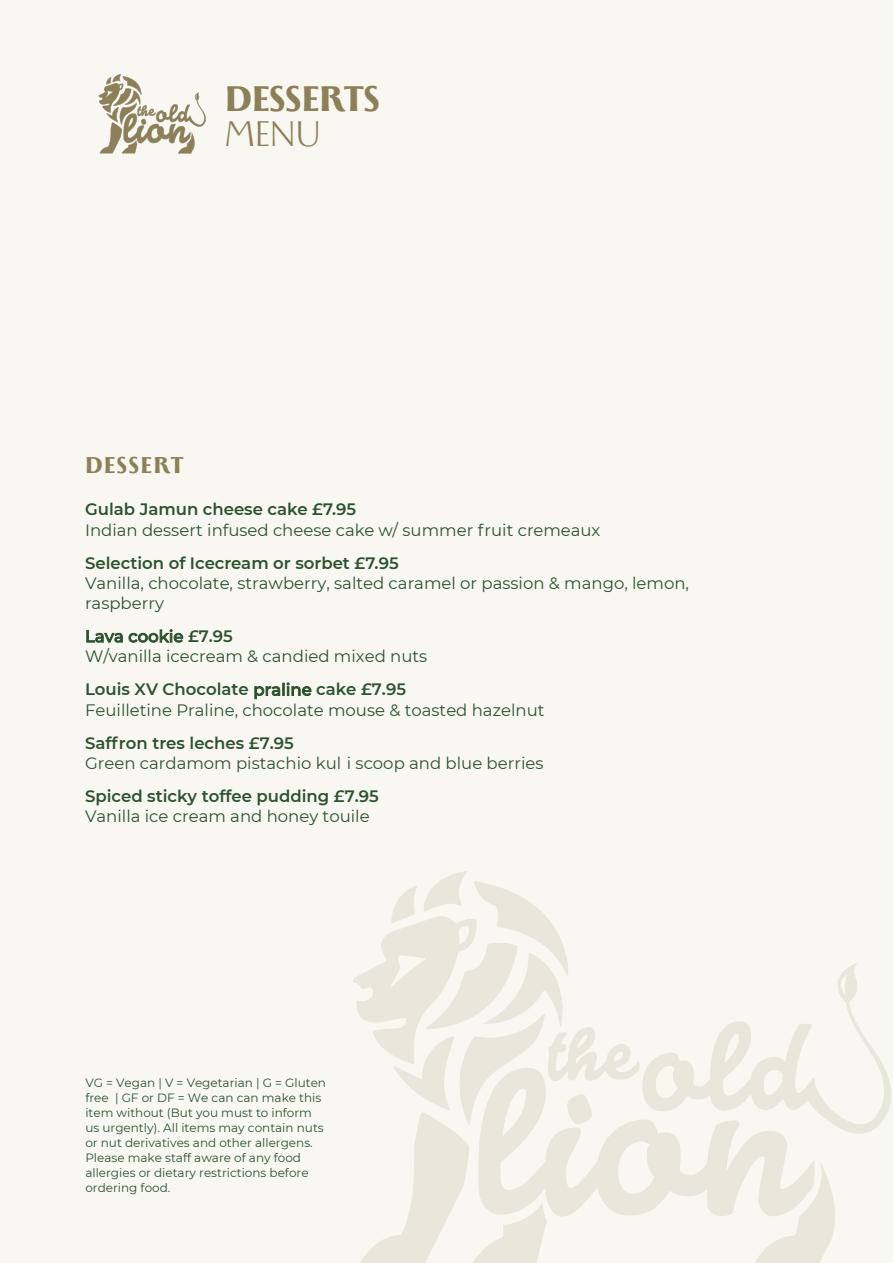
<style>
.page{position:relative;width:893px;height:1263px;background:#f8f7f1}
.page>*{position:absolute;margin:0;border:0;box-sizing:border-box;transform-origin:0 0}
.t1{font:800 39.6px "Monterchi Trial";color:#8d8058}
.t2{font:39.6px "Monterchi Trial";color:#8d8058}
.t3{font:800 25.5px "Monterchi Trial";letter-spacing:.06em;color:#8d8058}
.t4{font:16.5px/20.2px "Montserrat";color:#2c5330}
.t5{font:600 16.5px/20.2px "Montserrat";color:#2c5330}
.t6{font:12px/15px "Montserrat";color:#2c5330}
.s1{font-weight:600}
.s2{font-weight:500}
.s3{font-weight:400}
</style>
<div class="page">
<img style="left:98px;top:74px;width:108px;height:80px">
<img style="left:353px;top:871px;width:538px;height:392px">
<p class="t1" style="left:225px;top:70px;width:157px">DESSERTS</p>
<p class="t2" style="left:225px;top:105px;width:97px">MENU</p>
<p class="t3" style="left:85px;top:447px;width:100px">DESSERT</p>
<p class="t4" style="left:85px;top:499px;width:517px"><span class="s1">Gulab Jamun cheese cake £7.95<br></span>Indian dessert infused cheese cake w/ summer fruit cremeaux</p>
<p class="t4" style="left:85px;top:552px;width:605px"><span class="s1">Selection of Icecream or sorbet £7.95<br></span>Vanilla, chocolate, strawberry, salted caramel or passion &amp; mango, lemon, raspberry</p>
<p class="t4" style="left:85px;top:626px;width:344px"><span class="s2">Lava cookie</span> <span class="s1">£7.95<br></span>W/vanilla icecream &amp; candied mixed nuts</p>
<p class="t4" style="left:85px;top:679px;width:461px"><span class="s1">Louis XV Chocolate</span> <span class="s2">praline</span> <span class="s1">cake £7.95<br></span>Feuilletine Praline, chocolate mouse &amp; toasted hazelnut</p>
<p class="t4" style="left:85px;top:732px;width:460px"><span class="s1">Saffron tres leches £7.95<br></span>Green cardamom pistachio kul i scoop and blue berries</p>
<p class="t5" style="left:85px;top:785px;width:295px">Spiced sticky toffee pudding £7.95<br><span class="s3">Vanilla ice cream and honey touile</span></p>
<p class="t6" style="left:85px;top:1075px;width:242px">VG = Vegan | V = Vegetarian | G = Gluten free | GF or DF = We can can make this item without (But you must to inform us urgently). All items may contain nuts or nut derivatives and other allergens.<br>Please make staff aware of any food allergies or dietary restrictions before ordering food.</p>
</div>
